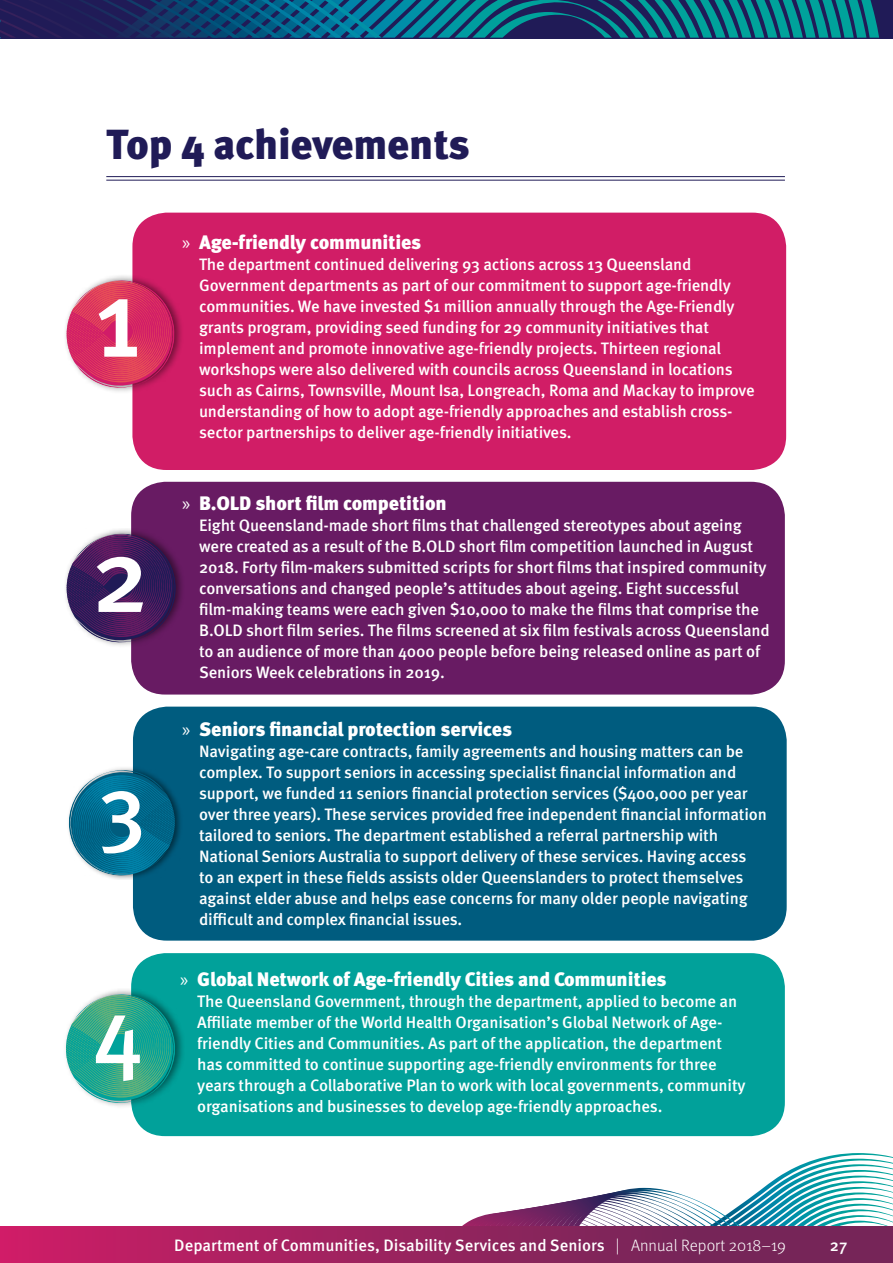
<style>
.page{position:relative;width:893px;height:1263px;background:#fff}
.page>*{position:absolute;margin:0;border:0;box-sizing:border-box;transform-origin:0 0}
.Big_numbers{font:500 111px "Meta OT";color:#fff}
.Big_numbers-2{font:500 105px "Meta OT";color:#fff}
.Big_numbers-3{font:500 92.4px "Meta OT";color:#fff}
.Big_numbers-4{font:500 88.8px "Meta OT";color:#fff}
.t1{font:900 42px "Meta OT";letter-spacing:-.01em;color:#201b57}
.t2{font:900 19.5px "Meta OT";letter-spacing:-.01em;color:#fff}
.t3{font:500 16.5px/21px "Meta OT";letter-spacing:-.01em;color:#fff}
.s1{font-family:"Myriad Pro";font-weight:400}
.s2{font-weight:300}
</style>
<div class="page">
<svg style="left:462px;top:1153px;width:431px;height:73px"></svg>
<svg style="left:0;top:0;width:879px;height:38px;background:#105277"></svg>
<div style="left:0;top:1226px;width:893px;height:37px;background:linear-gradient(to right,#c91e66,#662756)"></div>
<svg style="left:0;top:1226px;width:1px;height:37px"></svg>
<hr style="left:106px;top:176px;width:679px;height:1px;background:#201b57">
<hr style="left:106px;top:180px;width:679px;height:1px;background:#201b57">
<div style="left:133px;top:707px;width:654px;height:234px;background:#005c7f;border-radius:34px"></div>
<div style="left:67px;top:765px;width:117px;height:115px;background:#000;opacity:.5"></div>
<svg style="left:69px;top:769px;width:107px;height:107px"></svg>
<div style="left:131px;top:482px;width:654px;height:212px;background:#681b63;border-radius:34px"></div>
<div style="left:63px;top:528px;width:123px;height:121px;background:#000;opacity:.5"></div>
<svg style="left:67px;top:534px;width:109px;height:109px"></svg>
<div style="left:131px;top:953px;width:654px;height:183px;background:#01a19a;border-radius:34px"></div>
<div style="left:63px;top:987px;width:122px;height:122px;background:#000;opacity:.5"></div>
<svg style="left:66px;top:994px;width:109px;height:109px"></svg>
<div style="left:132px;top:213px;width:654px;height:257px;background:#d11d66;border-radius:34px"></div>
<div style="left:63px;top:274px;width:122px;height:120px;background:#000;opacity:.5"></div>
<svg style="left:67px;top:280px;width:107px;height:108px"></svg>
<h1 class="t1" style="left:106px;top:119px;width:365px">Top 4 achievements</h1>
<p class="Big_numbers" style="left:94px;top:249px;width:50px">1</p>
<p class="Big_numbers-2" style="left:91px;top:510px;width:60px">2</p>
<p class="Big_numbers-4" style="left:99px;top:751px;width:49px">3</p>
<p class="Big_numbers-3" style="left:93px;top:974px;width:52px">4</p>
<p class="t2" style="left:182px;top:231px;width:241px"><span class="s1">»</span> Age-friendly communities</p>
<p class="t3" style="left:199px;top:254px;width:557px">The department continued delivering 93 actions across 13 Queensland Government departments as part of our commitment to support age-friendly communities. We have invested $1 million annually through the Age-Friendly grants program, providing seed funding for 29 community initiatives that implement and promote innovative age-friendly projects. Thirteen regional workshops were also delivered with councils across Queensland in locations such as Cairns, Townsville, Mount Isa, Longreach, Roma and Mackay to improve understanding of how to adopt age-friendly approaches and establish cross&shy;sector partnerships to deliver age-friendly initiatives.</p>
<p class="t2" style="left:182px;top:491px;width:266px"><span class="s1">»</span> B.OLD short film competition</p>
<p class="t3" style="left:199px;top:515px;width:572px">Eight Queensland-made short films that challenged stereotypes about ageing were created as a result of the B.OLD short film competition launched in August 2018. Forty film-makers submitted scripts for short films that inspired community conversations and changed people’s attitudes about ageing. Eight successful film-making teams were each given $10,000 to make the films that comprise the B.OLD short film series. The films screened at six film festivals across Queensland to an audience of more than 4000 people before being released online as part of Seniors Week celebrations in 2019.</p>
<p class="t2" style="left:182px;top:717px;width:332px"><span class="s1">»</span> Seniors financial protection services</p>
<p class="t3" style="left:199px;top:741px;width:569px">Navigating age-care contracts, family agreements and housing matters can be complex. To support seniors in accessing specialist financial information and support, we funded 11 seniors financial protection services ($400,000 per year over three years). These services provided free independent financial information tailored to seniors. The department established a referral partnership with National Seniors Australia to support delivery of these services. Having access<br>to an expert in these fields assists older Queenslanders to protect themselves against elder abuse and helps ease concerns for many older people navigating difficult and complex financial issues.</p>
<p class="t2" style="left:180px;top:967px;width:488px"><span class="s1">»</span> Global Network of Age-friendly Cities and Communities</p>
<p class="t3" style="left:197px;top:990px;width:550px">The Queensland Government, through the department, applied to become an Affiliate member of the World Health Organisation’s Global Network of Age&shy;friendly Cities and Communities. As part of the application, the department has committed to continue supporting age-friendly environments for three years through a Collaborative Plan to work with local governments, community organisations and businesses to develop age-friendly approaches.</p>
<p class="t3" style="left:174px;top:1235px;width:613px">Department of Communities, Disability Services and Seniors <span class="s2">| Annual Report 2018–19</span></p>
<p class="t3" style="left:830px;top:1235px;width:19px">27</p>
</div>
